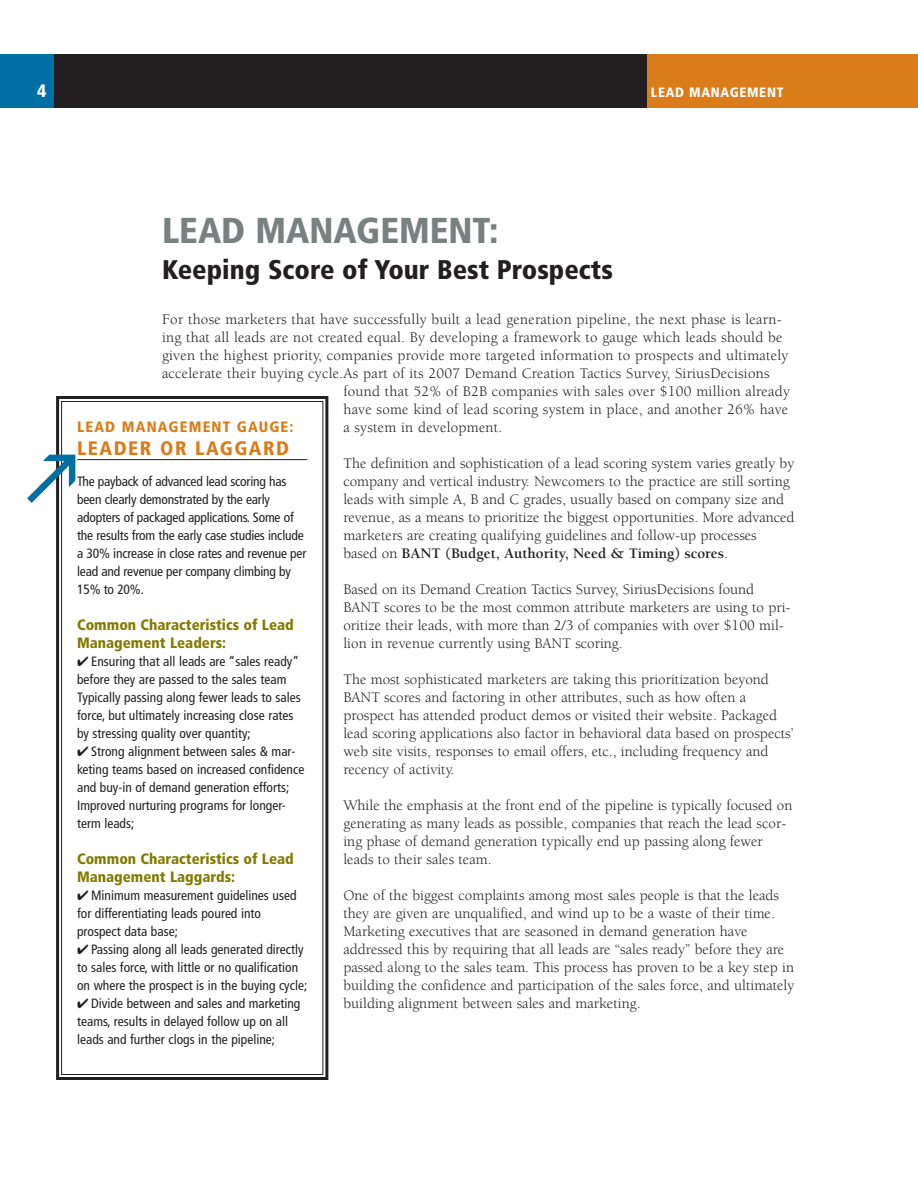
<style>
.page{position:relative;width:918px;height:1188px;background:#fff}
.page>*{position:absolute;margin:0;border:0;box-sizing:border-box;transform-origin:0 0}
.t1{font:900 condensed 36px "Frutiger";color:#788180}
.t2{font:900 condensed 27px "Frutiger";color:#231f20}
.t3{font:900 condensed 19.5px "Frutiger";letter-spacing:.08em;color:#da7c19}
.t4{font:900 condensed 18px "Frutiger";color:#fff}
.t5{font:15px/18px "Berkeley";color:#231f20}
.t6{font:900 condensed 15px/18px "Frutiger";color:#827a00}
.t7{font:900 condensed 15px "Frutiger";letter-spacing:.08em;color:#da7c19}
.t8{font:condensed 13.5px/18px "Frutiger";color:#231f20}
.t9{font:900 condensed 13.5px "Frutiger";letter-spacing:.05em;color:#fff}
.s1{font-weight:700}
</style>
<div class="page">
<hr style="left:77px;top:459px;width:230px;height:1px;background:#231f20">
<div style="left:56px;top:396px;width:272px;height:684px;border:3px solid #231f20"></div>
<div style="left:61px;top:401px;width:262px;height:674px;border:1px solid #231f20"></div>
<div style="left:0;top:54px;width:649px;height:54px;background:#231f20"></div>
<div style="left:647px;top:54px;width:271px;height:54px;background:#da7c19"></div>
<div style="left:0;top:54px;width:54px;height:54px;background:#0070a4"></div>
<svg style="left:56px;top:455px;width:7px;height:48px"></svg>
<p class="t4" style="left:37px;top:80px;width:11px">4</p>
<p class="t9" style="left:651px;top:84px;width:134px">LEAD MANAGEMENT</p>
<h1 class="t1" style="left:162px;top:209px;width:338px">LEAD MANAGEMENT:</h1>
<h2 class="t2" style="left:162px;top:254px;width:452px">Keeping Score of Your Best Prospects</h2>
<p class="t5" style="left:162px;top:311px;width:621px">For those marketers that have successfully built a lead generation pipeline, the next phase is learn-</p>
<p class="t5" style="left:162px;top:329px;width:622px">ing that all leads are not created equal. By developing a framework to gauge which leads should be</p>
<p class="t5" style="left:162px;top:347px;width:628px">given the highest priority, companies provide more targeted information to prospects and ultimately</p>
<p class="t5" style="left:162px;top:365px;width:609px">accelerate their buying cycle.As part of its 2007 Demand Creation Tactics Survey, SiriusDecisions</p>
<p class="t5" style="left:343px;top:383px;width:448px">found that 52% of B2B companies with sales over $100 million already</p>
<p class="t5" style="left:343px;top:401px;width:446px">have some kind of lead scoring system in place, and another 26% have</p>
<p class="t5" style="left:343px;top:419px;width:161px">a system in development.</p>
<p class="t5" style="left:343px;top:455px;width:453px">The definition and sophistication of a lead scoring system varies greatly by company and vertical industry. Newcomers to the practice are still sorting leads with simple A, B and C grades, usually based on company size and revenue, as a means to prioritize the biggest opportunities. More advanced marketers are creating qualifying guidelines and follow-up processes based on <span class="s1">BANT (Budget, Authority, Need &amp; Timing) scores</span>.</p>
<p class="t5" style="left:343px;top:581px;width:449px">Based on its Demand Creation Tactics Survey, SiriusDecisions found BANT scores to be the most common attribute marketers are using to pri&shy;oritize their leads, with more than 2/3 of companies with over $100 mil&shy;lion in revenue currently using BANT scoring.</p>
<p class="t5" style="left:343px;top:671px;width:452px">The most sophisticated marketers are taking this prioritization beyond BANT scores and factoring in other attributes, such as how often a prospect has attended product demos or visited their website. Packaged lead scoring applications also factor in behavioral data based on prospects’ web site visits, responses to email offers, etc., including frequency and recency of activity.</p>
<p class="t5" style="left:343px;top:797px;width:451px">While the emphasis at the front end of the pipeline is typically focused on generating as many leads as possible, companies that reach the lead scor&shy;ing phase of demand generation typically end up passing along fewer leads to their sales team.</p>
<p class="t5" style="left:343px;top:887px;width:453px">One of the biggest complaints among most sales people is that the leads they are given are unqualified, and wind up to be a waste of their time.<br>Marketing executives that are seasoned in demand generation have addressed this by requiring that all leads are “sales ready” before they are passed along to the sales team. This process has proven to be a key step in building the confidence and participation of the sales force, and ultimately building alignment between sales and marketing.</p>
<p class="t7" style="left:77px;top:417px;width:218px">LEAD MANAGEMENT GAUGE:</p>
<h3 class="t3" style="left:77px;top:437px;width:214px">LEADER OR LAGGARD</h3>
<p class="t8" style="left:77px;top:472px;width:231px">The payback of advanced lead scoring has been clearly demonstrated by the early adopters of packaged applications. Some of the results from the early case studies include a 30% increase in close rates and revenue per lead and revenue per company climbing by 15% to 20%.</p>
<p class="t6" style="left:77px;top:616px;width:218px">Common Characteristics of Lead<br>Management Leaders:</p>
<p class="t8" style="left:77px;top:652px;width:225px">✔ Ensuring that all leads are “sales ready” before they are passed to the sales team Typically passing along fewer leads to sales force, but ultimately increasing close rates by stressing quality over quantity;</p>
<p class="t8" style="left:77px;top:742px;width:229px">✔ Strong alignment between sales &amp; mar&shy;keting teams based on increased confidence and buy-in of demand generation efforts; Improved nurturing programs for longer&shy;term leads;</p>
<p class="t6" style="left:77px;top:850px;width:218px">Common Characteristics of Lead<br>Management Laggards:</p>
<p class="t8" style="left:77px;top:886px;width:221px">✔ Minimum measurement guidelines used for differentiating leads poured into prospect data base;</p>
<p class="t8" style="left:77px;top:940px;width:232px">✔ Passing along all leads generated directly to sales force, with little or no qualification on where the prospect is in the buying cycle;</p>
<p class="t8" style="left:77px;top:994px;width:225px">✔ Divide between and sales and marketing teams, results in delayed follow up on all leads and further clogs in the pipeline;</p>
</div>
